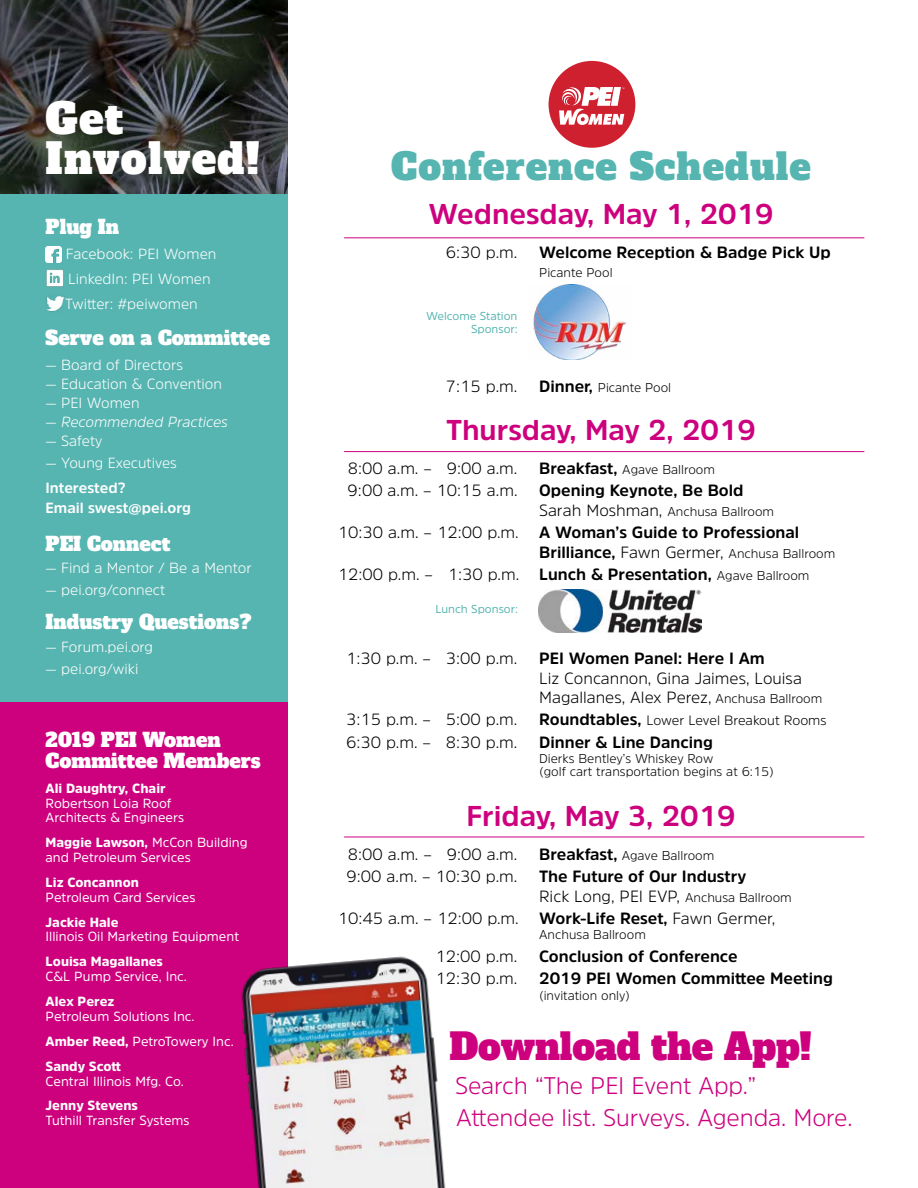
<style>
.page{position:relative;width:918px;height:1188px;background:#fff}
.page>*{position:absolute;margin:0;border:0;box-sizing:border-box;transform-origin:0 0}
.t1{font:41.1px/39.8px "Alfa Slab One";letter-spacing:.03em;color:#fff}
.t2{font:36px "Alfa Slab One";letter-spacing:.03em;color:#57b5b1}
.t3{font:36px "Alfa Slab One";letter-spacing:-.005em;color:#cd017e}
.t4{font:700 28.5px "Amsi Pro";color:#cd017e}
.t5{font:300 24px/32.2px "Amsi Pro";letter-spacing:-.005em;color:#cd017e}
.t6{font:19.05px/20.5px "Alfa Slab One";color:#fff}
.t7{font:700 16.2px/19.5px "Amsi Pro";color:#000}
.t8{font:300 16.2px/19.5px "Amsi Pro";color:#000}
.t9{font:300 14.7px/25px "Amsi Pro";color:#fff}
.t10{font:700 14.7px/19px "Amsi Pro";color:#fff}
.t11{font:italic 300 14.7px "Amsi Pro";color:#fff}
.t12{font:300 13.5px "Amsi Pro";letter-spacing:-.01em;color:#000}
.t13{font:13.2px/14.7px "Amsi Pro";color:#fff}
.t14{font:900 13.2px "Amsi Pro";color:#fff}
.t15{font:300 12.9px/12.8px "Amsi Pro";color:#000}
.t16{font:11.4px/12.9px "Amsi Pro";color:#57b5b1;text-align:right}
.s1{font-style:normal}
.s2{font-weight:900}
.s3{font-weight:700;font-size:16.2px}
.s4{font-size:16.2px}
.s5{font-weight:300}
.s6{font-weight:300;font-size:12.9px}
.s7{font-size:12.9px}
</style>
<div class="page">
<img style="left:0;top:0;width:288px;height:194px">
<div style="left:0;top:194px;width:288px;height:537px;background:#57b5b1"></div>
<div style="left:0;top:702px;width:288px;height:486px;background:#cd017e"></div>
<img style="left:46px;top:246px;width:15px;height:16px">
<img style="left:46px;top:270px;width:17px;height:17px">
<img style="left:46px;top:296px;width:19px;height:16px">
<img style="left:539px;top:589px;width:162px;height:43px">
<img style="left:533px;top:285px;width:93px;height:75px">
<hr style="left:344px;top:237px;width:520px;height:1px;background:#cd017e">
<hr style="left:344px;top:451px;width:520px;height:1px;background:#cd017e">
<hr style="left:344px;top:837px;width:520px;height:1px;background:#cd017e">
<div style="left:546px;top:58px;width:92px;height:93px;background:#cf202f;border-radius:50%"></div>
<div style="left:543px;top:55px;width:98px;height:98px;border:6px solid #fff;border-radius:50%"></div>
<svg style="left:559px;top:87px;width:65px;height:38px"></svg>
<img style="left:241px;top:956px;width:205px;height:232px">
<h1 class="t1" style="left:46px;top:95px;width:216px">Get<br>Involved!</h1>
<p class="t6" style="left:46px;top:215px;width:75px">Plug In</p>
<p class="t9" style="left:65px;top:241px;width:153px">Facebook: PEI Women<br>LinkedIn: PEI Women<br>Twitter: #peiwomen</p>
<p class="t6" style="left:46px;top:326px;width:226px">Serve on a Committee</p>
<p class="t9" style="left:46px;top:352px;width:139px">— Board of Directors</p>
<p class="t9" style="left:46px;top:371px;width:178px">— Education &amp; Convention</p>
<p class="t9" style="left:46px;top:390px;width:96px">— PEI Women</p>
<p class="t11" style="left:46px;top:412px;width:184px"><span class="s1">—</span> Recommended Practices</p>
<p class="t9" style="left:46px;top:428px;width:58px">— Safety</p>
<p class="t9" style="left:46px;top:450px;width:133px">— Young Executives</p>
<p class="t10" style="left:46px;top:478px;width:147px">Interested?<br>Email swest@pei.org</p>
<p class="t6" style="left:46px;top:532px;width:126px">PEI Connect</p>
<p class="t9" style="left:46px;top:555px;width:208px">— Find a Mentor / Be a Mentor</p>
<p class="t9" style="left:46px;top:577px;width:121px">— pei.org/connect</p>
<p class="t6" style="left:46px;top:611px;width:207px">Industry Questions?</p>
<p class="t9" style="left:46px;top:633px;width:109px">— Forum.pei.org</p>
<p class="t9" style="left:46px;top:656px;width:94px">— pei.org/wiki</p>
<p class="t6" style="left:46px;top:728px;width:217px">2019 PEI Women<br>Committee Members</p>
<p class="t14" style="left:46px;top:779px;width:122px">Ali Daughtry, Chair</p>
<p class="t13" style="left:46px;top:795px;width:140px">Robertson Loia Roof<br>Architects &amp; Engineers</p>
<p class="t13" style="left:46px;top:835px;width:204px"><span class="s2">Maggie Lawson,</span> McCon Building and Petroleum Services</p>
<p class="t14" style="left:46px;top:873px;width:95px">Liz Concannon</p>
<p class="t13" style="left:46px;top:889px;width:152px">Petroleum Card Services</p>
<p class="t14" style="left:46px;top:913px;width:74px">Jackie Hale</p>
<p class="t13" style="left:46px;top:929px;width:195px">Illinois Oil Marketing Equipment</p>
<p class="t14" style="left:46px;top:953px;width:119px">Louisa Magallanes</p>
<p class="t13" style="left:46px;top:969px;width:143px">C&amp;L Pump Service, Inc.</p>
<p class="t14" style="left:46px;top:992px;width:70px">Alex Perez</p>
<p class="t13" style="left:46px;top:1003px;width:190px;line-height:25px">Petroleum Solutions Inc.<br><span class="s2">Amber Reed,</span> PetroTowery Inc.<br><span class="s2">Sandy Scott</span></p>
<p class="t13" style="left:46px;top:1073px;width:140px">Central Illinois Mfg. Co.</p>
<p class="t14" style="left:46px;top:1097px;width:94px">Jenny Stevens</p>
<p class="t13" style="left:46px;top:1113px;width:146px">Tuthill Transfer Systems</p>
<h2 class="t2" style="left:391px;top:135px;width:421px">Conference Schedule</h2>
<h3 class="t4" style="left:428px;top:194px;width:347px">Wednesday, May 1, 2019</h3>
<p class="t8" style="left:446px;top:242px;width:73px">6:30 p.m.</p>
<p class="t7" style="left:539px;top:242px;width:293px">Welcome Reception &amp; Badge Pick Up</p>
<p class="t15" style="left:539px;top:266px;width:75px">Picante Pool</p>
<p class="t16" style="left:426px;top:310px;width:93px">Welcome Station<br>Sponsor:</p>
<p class="t8" style="left:446px;top:376px;width:73px">7:15 p.m.</p>
<p class="t15" style="left:539px;top:380px;width:134px"><span class="s3">Dinner,</span> Picante Pool</p>
<h3 class="t4" style="left:446px;top:411px;width:312px">Thursday, May 2, 2019</h3>
<p class="t8" style="left:348px;top:458px;width:171px">8:00 a.m. – 9:00 a.m.</p>
<p class="t15" style="left:539px;top:463px;width:177px"><span class="s3">Breakfast,</span> Agave Ballroom</p>
<p class="t8" style="left:348px;top:480px;width:171px">9:00 a.m. – 10:15 a.m.</p>
<p class="t7" style="left:539px;top:480px;width:206px">Opening Keynote, Be Bold</p>
<p class="t15" style="left:539px;top:504px;width:237px"><span class="s4">Sarah Moshman,</span> Anchusa Ballroom</p>
<p class="t8" style="left:338px;top:522px;width:183px">10:30 a.m. – 12:00 p.m.</p>
<p class="t7" style="left:539px;top:522px;width:262px">A Woman’s Guide to Professional</p>
<p class="t15" style="left:539px;top:546px;width:298px"><span class="s3">Brilliance,</span> <span class="s4">Fawn Germer,</span> Anchusa Ballroom</p>
<p class="t7" style="left:338px;top:564px;width:473px"><span class="s5">12:00 p.m. – 1:30 p.m.</span> Lunch &amp; Presentation, <span class="s6">Agave Ballroom</span></p>
<p class="t16" style="left:435px;top:603px;width:84px">Lunch Sponsor:</p>
<p class="t8" style="left:346px;top:648px;width:173px">1:30 p.m. – 3:00 p.m.</p>
<p class="t7" style="left:539px;top:648px;width:227px">PEI Women Panel: Here I Am</p>
<p class="t8" style="left:539px;top:668px;width:285px">Liz Concannon, Gina Jaimes, Louisa<br>Magallanes, Alex Perez, <span class="s7">Anchusa Ballroom</span></p>
<p class="t8" style="left:346px;top:709px;width:173px">3:15 p.m. – 5:00 p.m.</p>
<p class="t12" style="left:539px;top:711px;width:289px"><span class="s3">Roundtables,</span> Lower Level Breakout Rooms</p>
<p class="t8" style="left:346px;top:732px;width:173px">6:30 p.m. – 8:30 p.m.</p>
<p class="t7" style="left:539px;top:732px;width:175px">Dinner &amp; Line Dancing</p>
<p class="t15" style="left:539px;top:752px;width:236px">Dierks Bentley’s Whiskey Row<br>(golf cart transportation begins at 6:15)</p>
<h3 class="t4" style="left:466px;top:796px;width:271px">Friday, May 3, 2019</h3>
<p class="t8" style="left:348px;top:844px;width:171px">8:00 a.m. – 9:00 a.m.</p>
<p class="t15" style="left:539px;top:849px;width:177px"><span class="s3">Breakfast,</span> Agave Ballroom</p>
<p class="t8" style="left:347px;top:866px;width:172px">9:00 a.m. – 10:30 p.m.</p>
<p class="t7" style="left:539px;top:866px;width:254px">The Future of Our Industry<br><span class="s5">Rick Long, PEI EVP,</span> <span class="s6">Anchusa Ballroom</span></p>
<p class="t8" style="left:338px;top:908px;width:183px">10:45 a.m. – 12:00 p.m.</p>
<p class="t7" style="left:539px;top:908px;width:238px">Work-Life Reset, <span class="s5">Fawn Germer,</span></p>
<p class="t15" style="left:539px;top:928px;width:108px">Anchusa Ballroom</p>
<p class="t8" style="left:436px;top:946px;width:83px">12:00 p.m.</p>
<p class="t7" style="left:539px;top:946px;width:200px">Conclusion of Conference</p>
<p class="t8" style="left:436px;top:968px;width:83px">12:30 p.m.</p>
<p class="t7" style="left:539px;top:968px;width:295px">2019 PEI Women Committee Meeting</p>
<p class="t15" style="left:539px;top:988px;width:92px">(invitation only)</p>
<h2 class="t3" style="left:450px;top:1015px;width:364px">Download the App!</h2>
<h3 class="t5" style="left:455px;top:1069px;width:399px">Search “The PEI Event App.”<br>Attendee list. Surveys. Agenda. More.</h3>
</div>
